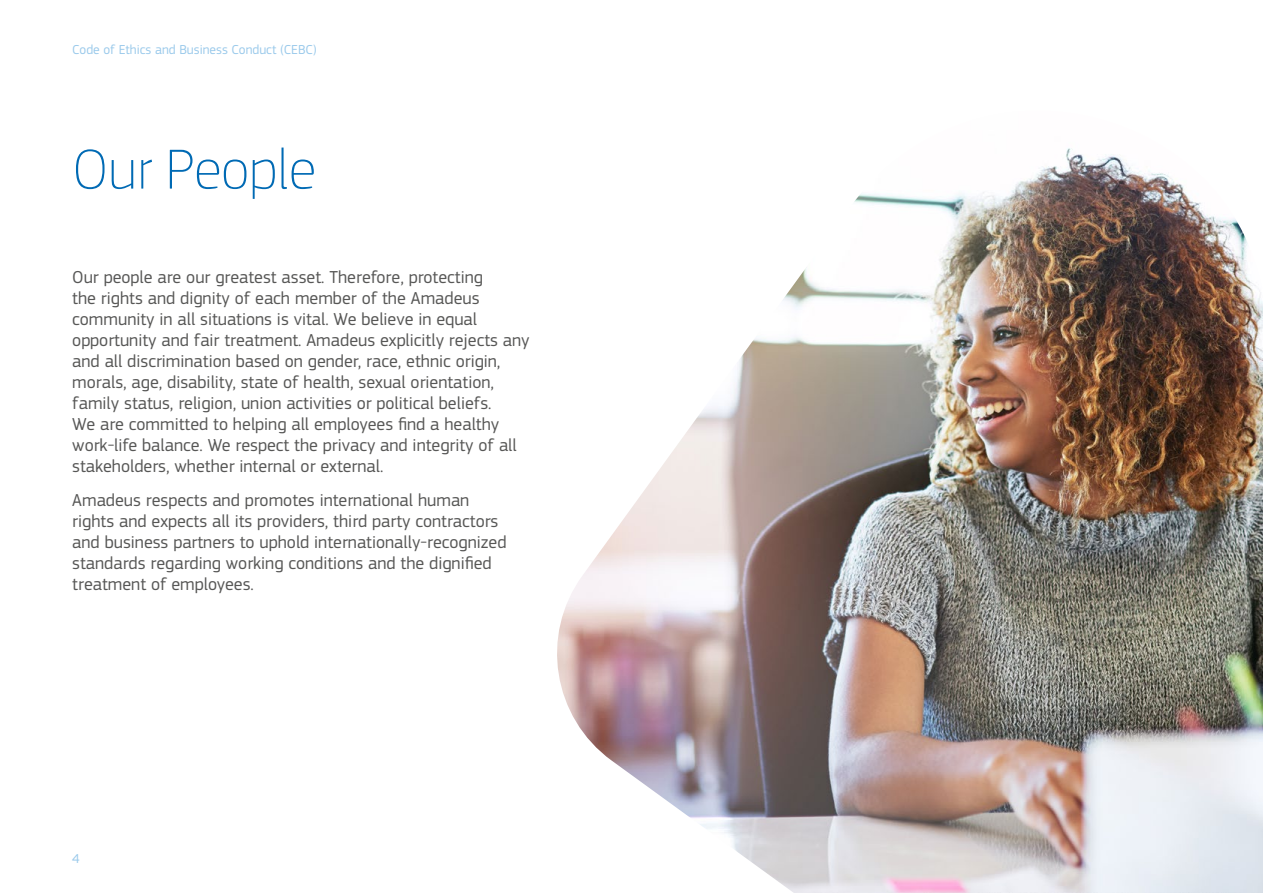
<style>
.page{position:relative;width:1263px;height:893px;background:#fff}
.page>*{position:absolute;margin:0;border:0;box-sizing:border-box;transform-origin:0 0}
.t1{font:100 58.5px "Amadeus";color:#006ab4}
.t2{font:18px/21px "Amadeus";color:#575756}
.t3{font:13.5px "Amadeus";color:#9bcaeb}
</style>
<div class="page">
<img style="left:557px;top:148px;width:706px;height:745px">
<p class="t3" style="left:72px;top:42px;width:246px">Code of Ethics and Business Conduct (CEBC)</p>
<h1 class="t1" style="left:72px;top:135px;width:245px">Our People</h1>
<p class="t2" style="left:72px;top:266px;width:459px">Our people are our greatest asset. Therefore, protecting<br>the rights and dignity of each member of the Amadeus community in all situations is vital. We believe in equal opportunity and fair treatment. Amadeus explicitly rejects any and all discrimination based on gender, race, ethnic origin, morals, age, disability, state of health, sexual orientation, family status, religion, union activities or political beliefs.<br>We are committed to helping all employees find a healthy work-life balance. We respect the privacy and integrity of all stakeholders, whether internal or external.</p>
<p class="t2" style="left:72px;top:489px;width:436px">Amadeus respects and promotes international human rights and expects all its providers, third party contractors and business partners to uphold internationally-recognized standards regarding working conditions and the dignified treatment of employees.</p>
<p class="t3" style="left:72px;top:850px;width:9px">4</p>
</div>
